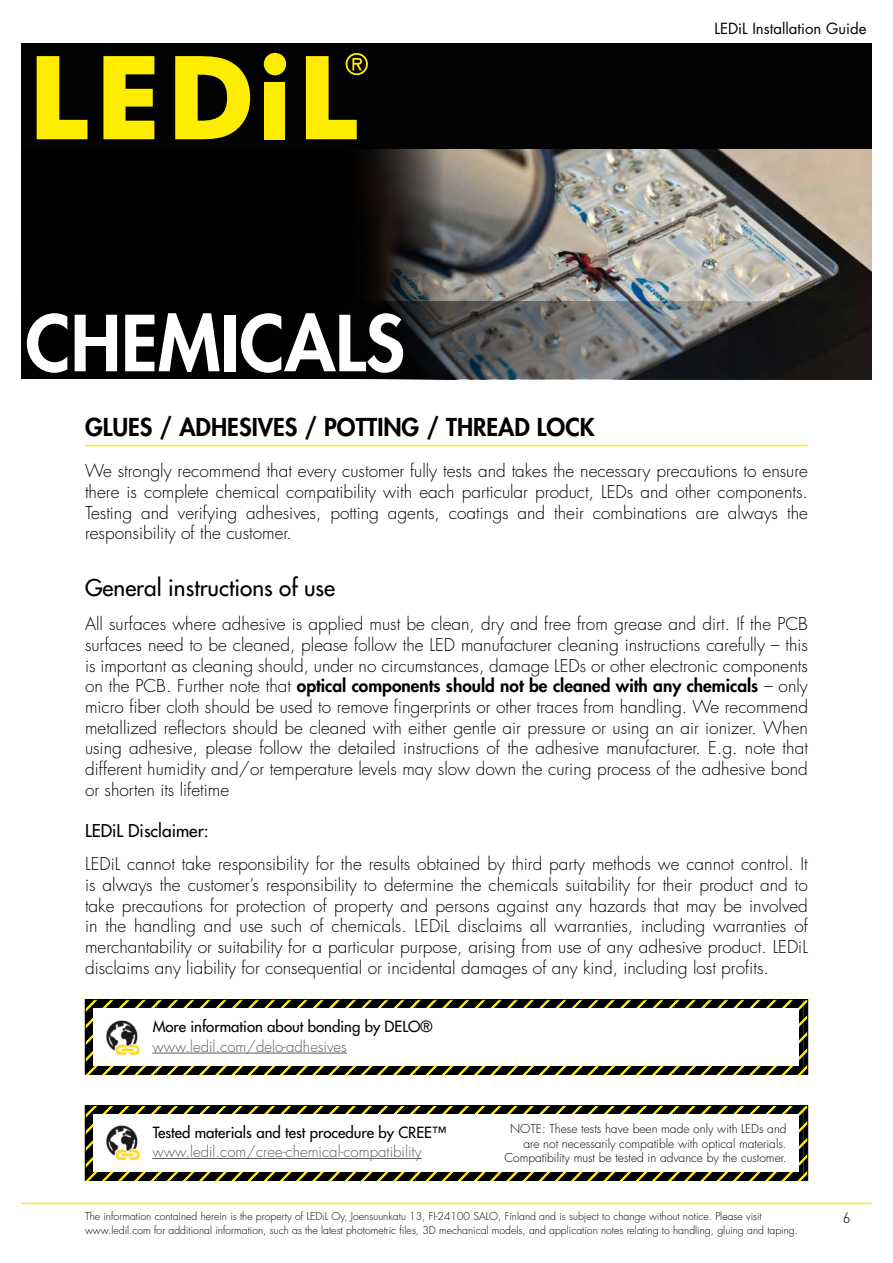
<style>
.page{position:relative;width:893px;height:1263px;background:#fff}
.page>*{position:absolute;margin:0;border:0;box-sizing:border-box;transform-origin:0 0}
.t1{font:800 75px "Futura Std";color:#fff}
.t2{font:800 24px "Futura Std";color:#000}
.t3{font:500 22.5px "Futura Std";color:#000}
.t4{font:300 17.25px/20.7px "Futura Std";color:#000;text-align:justify}
.t5{font:500 17.25px "Futura Std";color:#000}
.t6{font:500 15px "Futura Std";color:#000}
.t7{font:300 15px "Futura Std";color:#5a5a59}
.t8{font:15px "Futura Std";color:#000}
.t9{font:300 15px "DIN";color:#000}
.t10{font:300 12px/14.4px "Futura Std";color:#000;text-align:right}
.t11{font:300 10.5px/13.5px "Futura Std";color:#000}
.s1{font-weight:800}
</style>
<div class="page">
<div style="left:21px;top:43px;width:851px;height:107px;background:#020203"></div>
<svg style="left:37px;top:56px;width:50px;height:83px"></svg>
<svg style="left:103px;top:56px;width:51px;height:83px"></svg>
<svg style="left:175px;top:56px;width:75px;height:83px"></svg>
<div style="left:264px;top:53px;width:22px;height:22px;background:#ffed00;border-radius:50%"></div>
<div style="left:265px;top:82px;width:20px;height:57px;background:#ffed00"></div>
<svg style="left:306px;top:53px;width:62px;height:86px"></svg>
<hr style="left:21px;top:1203px;width:851px;height:1px;background:#ffed00">
<svg style="left:85px;top:1105px;width:723px;height:75px;background:#3a3713"></svg>
<div style="left:94px;top:1114px;width:705px;height:57px;background:#fff"></div>
<svg style="left:85px;top:999px;width:723px;height:75px;background:#3a3713"></svg>
<div style="left:94px;top:1008px;width:705px;height:57px;background:#fff"></div>
<div style="left:21px;top:150px;width:851px;height:229px;background:#000"></div>
<img style="left:364px;top:150px;width:508px;height:151px">
<svg style="left:387px;top:301px;width:485px;height:78px;background:#444545"></svg>
<hr style="left:85px;top:445px;width:723px;height:1px;background:#ffed00">
<img style="left:106px;top:1125px;width:34px;height:36px">
<hr style="left:152px;top:1158px;width:270px;height:1px;background:#5a5a59">
<img style="left:106px;top:1020px;width:34px;height:36px">
<hr style="left:152px;top:1053px;width:195px;height:1px;background:#5a5a59">
<h1 class="t1" style="left:26px;top:296px;width:381px">CHEMICALS</h1>
<h2 class="t2" style="left:85px;top:412px;width:511px">GLUES / ADHESIVES / POTTING / THREAD LOCK</h2>
<p class="t8" style="left:714px;top:19px;width:154px">LEDiL Installation Guide</p>
<p class="t4" style="left:85px;top:461px;width:724px">We strongly recommend that every customer fully tests and takes the necessary precautions to ensure there is complete chemical compatibility with each particular product, LEDs and other components.<br>Testing and verifying adhesives, potting agents, coatings and their combinations are always the responsibility of the customer.</p>
<h3 class="t3" style="left:85px;top:574px;width:252px">General instructions of use</h3>
<p class="t4" style="left:85px;top:614px;width:724px">All surfaces where adhesive is applied must be clean, dry and free from grease and dirt. If the PCB surfaces need to be cleaned, please follow the LED manufacturer cleaning instructions carefully – this is important as cleaning should, under no circumstances, damage LEDs or other electronic components on the PCB. Further note that <span class="s1">optical components should not be cleaned with any chemicals</span> – only micro fiber cloth should be used to remove fingerprints or other traces from handling. We recommend metallized reflectors should be cleaned with either gentle air pressure or using an air ionizer. When using adhesive, please follow the detailed instructions of the adhesive manufacturer. E.g. note that different humidity and/or temperature levels may slow down the curing process of the adhesive bond or shorten its lifetime</p>
<p class="t5" style="left:85px;top:820px;width:125px">LEDiL Disclaimer:</p>
<p class="t4" style="left:85px;top:854px;width:724px">LEDiL cannot take responsibility for the results obtained by third party methods we cannot control. It is always the customer’s responsibility to determine the chemicals suitability for their product and to take precautions for protection of property and persons against any hazards that may be involved in the handling and use such of chemicals. LEDiL disclaims all warranties, including warranties of merchantability or suitability for a particular purpose, arising from use of any adhesive product. LEDiL disclaims any liability for consequential or incidental damages of any kind, including lost profits.</p>
<p class="t6" style="left:153px;top:1017px;width:281px">More information about bonding by DELO®</p>
<p class="t7" style="left:152px;top:1037px;width:196px">www.ledil.com/delo-adhesives</p>
<p class="t6" style="left:153px;top:1122px;width:295px">Tested materials and test procedure by CREE™</p>
<p class="t10" style="left:504px;top:1122px;width:284px">NOTE: These tests have been made only with LEDs and are not necessarily compatible with optical materials.<br>Compatibility must be tested in advance by the customer.</p>
<p class="t7" style="left:152px;top:1142px;width:271px">www.ledil.com/cree-chemical-compatibility</p>
<p class="t11" style="left:85px;top:1210px;width:715px">The information contained herein is the property of LEDiL Oy, Joensuunkatu 13, FI-24100 SALO, Finland and is subject to change without notice. Please visit www.ledil.com for additional information, such as the latest photometric files, 3D mechanical models, and application notes relating to handling, gluing and taping.</p>
<p class="t9" style="left:843px;top:1208px;width:9px">6</p>
</div>
